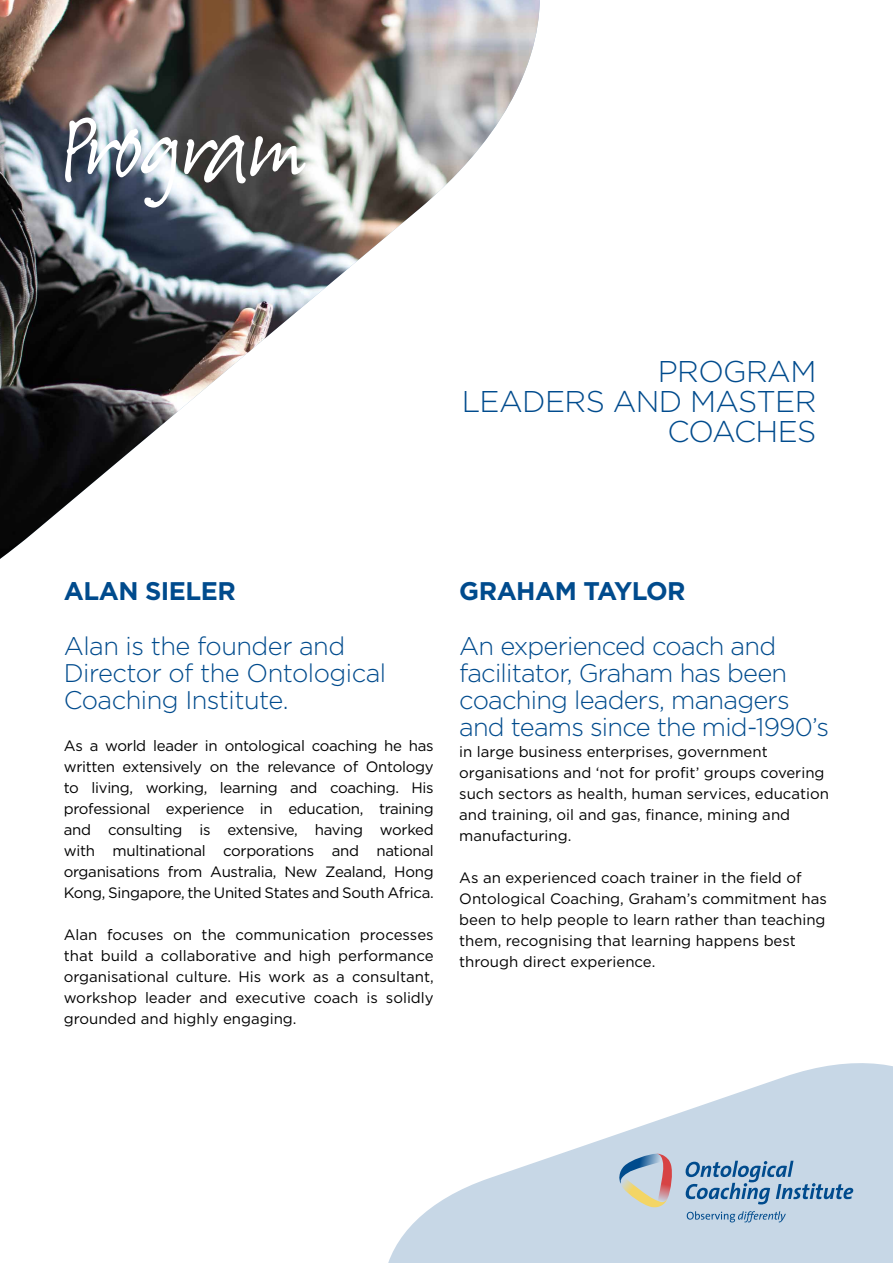
<style>
.page{position:relative;width:893px;height:1263px;background:#fff}
.page>*{position:absolute;margin:0;border:0;box-sizing:border-box;transform-origin:0 0}
.t1{font:108px "Suomi Hand Script";letter-spacing:-.005em;color:#fff}
.t2{font:300 30px/30px "Gotham HTF";letter-spacing:-.02em;color:#004b8d;text-align:right}
.t3{font:300 25.5px/27px "Gotham HTF";letter-spacing:-.03em;color:#004b8d}
.t4{font:700 25.5px "Gotham HTF";letter-spacing:-.02em;color:#004b8d}
.t5{font:15px/21px "Gotham HTF";color:#000;text-align:justify}
</style>
<div class="page">
<img style="left:0;top:0;width:540px;height:559px">
<svg style="left:388px;top:1063px;width:505px;height:200px;fill:#c7d7e6"></svg>
<svg style="left:618px;top:1154px;width:55px;height:53px"></svg>
<svg style="left:686px;top:1161px;width:167px;height:43px"></svg>
<svg style="left:687px;top:1211px;width:99px;height:11px"></svg>
<h1 class="t1" style="left:64px;top:94px;width:240px">Program</h1>
<h2 class="t2" style="left:462px;top:356px;width:356px">PROGRAM<br>LEADERS AND MASTER<br>COACHES</h2>
<h3 class="t4" style="left:64px;top:577px;width:174px">ALAN SIELER</h3>
<h3 class="t3" style="left:64px;top:632px;width:324px">Alan is the founder and<br>Director of the Ontological<br>Coaching Institute.</h3>
<p class="t5" style="left:64px;top:734px;width:371px">As a world leader in ontological coaching he has written extensively on the relevance of Ontology to living, working, learning and coaching. His professional experience in education, training and consulting is extensive, having worked with multinational corporations and national organisations from Australia, New Zealand, Hong Kong, Singapore, the United States and South Africa.</p>
<p class="t5" style="left:64px;top:923px;width:371px">Alan focuses on the communication processes that build a collaborative and high performance organisational culture. His work as a consultant, workshop leader and executive coach is solidly grounded and highly engaging.</p>
<h3 class="t4" style="left:459px;top:577px;width:228px">GRAHAM TAYLOR</h3>
<h3 class="t3" style="left:459px;top:632px;width:371px">An experienced coach and facilitator, Graham has been coaching leaders, managers and teams since the mid-1990’s</h3>
<p class="t5" style="left:459px;top:740px;width:371px;text-align:left">in large business enterprises, government organisations and ‘not for profit’ groups covering such sectors as health, human services, education and training, oil and gas, finance, mining and manufacturing.</p>
<p class="t5" style="left:459px;top:866px;width:369px;text-align:left">As an experienced coach trainer in the field of Ontological Coaching, Graham’s commitment has been to help people to learn rather than teaching them, recognising that learning happens best through direct experience.</p>
</div>
